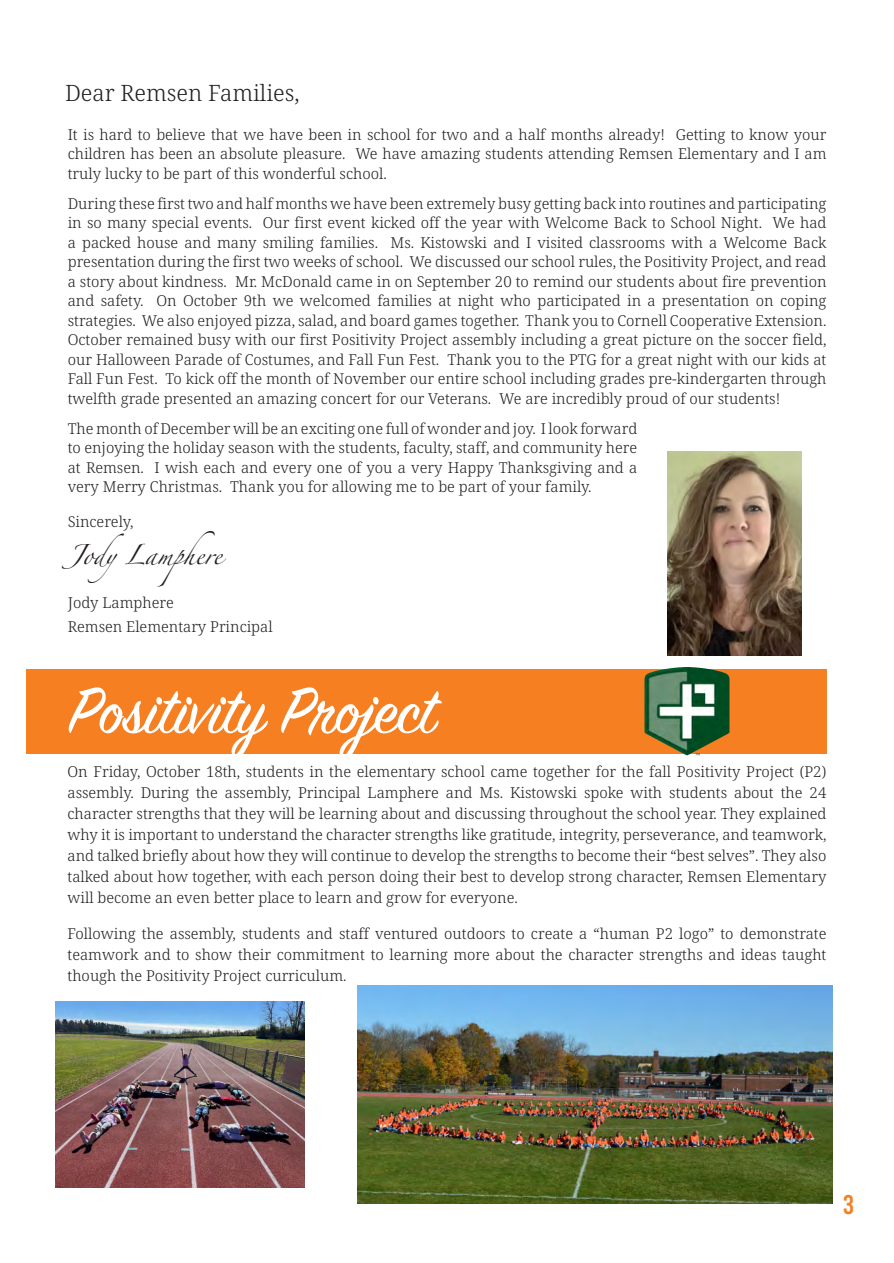
<style>
.page{position:relative;width:894px;height:1263px;background:#fff}
.page>*{position:absolute;margin:0;border:0;box-sizing:border-box;transform-origin:0 0}
.Sub_Title_01{font:72px "Sign Painter House Script";color:#fff}
.Body_02{font:27px "Bebas Kai";color:#f57f21}
.Title_01{font:300 22.5px "Noto Serif Georgian";color:#231f20}
.Body_01{font:18px "Zapfino";color:#231f20}
.Body_01-2{font:300 15px/19.5px "Noto Serif Georgian";color:#231f20;text-align:justify}
</style>
<div class="page">
<div style="left:26px;top:669px;width:800px;height:84px;background:#f57f21"></div>
<img style="left:667px;top:451px;width:134px;height:204px">
<img style="left:357px;top:986px;width:475px;height:217px">
<img style="left:633px;top:667px;width:103px;height:89px">
<img style="left:55px;top:1001px;width:249px;height:186px">
<p class="Title_01" style="left:65px;top:78px;width:236px">Dear Remsen Families,</p>
<p class="Body_01-2" style="left:68px;top:124px;width:760px">It is hard to believe that we have been in school for two and a half months already! Getting to know your children has been an absolute pleasure. We have amazing students attending Remsen Elementary and I am truly lucky to be part of this wonderful school.</p>
<p class="Body_01-2" style="left:68px;top:193px;width:760px">During these first two and half months we have been extremely busy getting back into routines and participating in so many special events. Our first event kicked off the year with Welcome Back to School Night. We had a packed house and many smiling families. Ms. Kistowski and I visited classrooms with a Welcome Back presentation during the first two weeks of school. We discussed our school rules, the Positivity Project, and read a story about kindness. Mr. McDonald came in on September 20 to remind our students about fire prevention and safety. On October 9th we welcomed families at night who participated in a presentation on coping strategies. We also enjoyed pizza, salad, and board games together. Thank you to Cornell Cooperative Extension.<br>October remained busy with our first Positivity Project assembly including a great picture on the soccer field, our Halloween Parade of Costumes, and Fall Fun Fest. Thank you to the PTG for a great night with our kids at Fall Fun Fest. To kick off the month of November our entire school including grades pre-kindergarten through twelfth grade presented an amazing concert for our Veterans. We are incredibly proud of our students!</p>
<p class="Body_01-2" style="left:68px;top:418px;width:571px">The month of December will be an exciting one full of wonder and joy. I look forward to enjoying the holiday season with the students, faculty, staff, and community here at Remsen. I wish each and every one of you a very Happy Thanksgiving and a very Merry Christmas. Thank you for allowing me to be part of your family.</p>
<p class="Body_01-2" style="left:68px;top:511px;width:67px">Sincerely,</p>
<p class="Body_01" style="left:68px;top:547px;width:156px">JodyLamphere</p>
<p class="Body_01-2" style="left:68px;top:592px;width:108px">Jody Lamphere</p>
<p class="Body_01-2" style="left:68px;top:616px;width:206px">Remsen Elementary Principal</p>
<p class="Sub_Title_01" style="left:69px;top:666px;width:367px">Positivity Project</p>
<p class="Body_01-2" style="left:68px;top:760px;width:760px;line-height:21px">On Friday, October 18th, students in the elementary school came together for the fall Positivity Project (P2) assembly. During the assembly, Principal Lamphere and Ms. Kistowski spoke with students about the 24 character strengths that they will be learning about and discussing throughout the school year. They explained why it is important to understand the character strengths like gratitude, integrity, perseverance, and teamwork, and talked briefly about how they will continue to develop the strengths to become their “best selves”. They also talked about how together, with each person doing their best to develop strong character, Remsen Elementary will become an even better place to learn and grow for everyone.</p>
<p class="Body_01-2" style="left:68px;top:922px;width:760px;line-height:21px">Following the assembly, students and staff ventured outdoors to create a “human P2 logo” to demonstrate teamwork and to show their commitment to learning more about the character strengths and ideas taught though the Positivity Project curriculum.</p>
<p class="Body_02" style="left:842px;top:1190px;width:12px">3</p>
</div>
